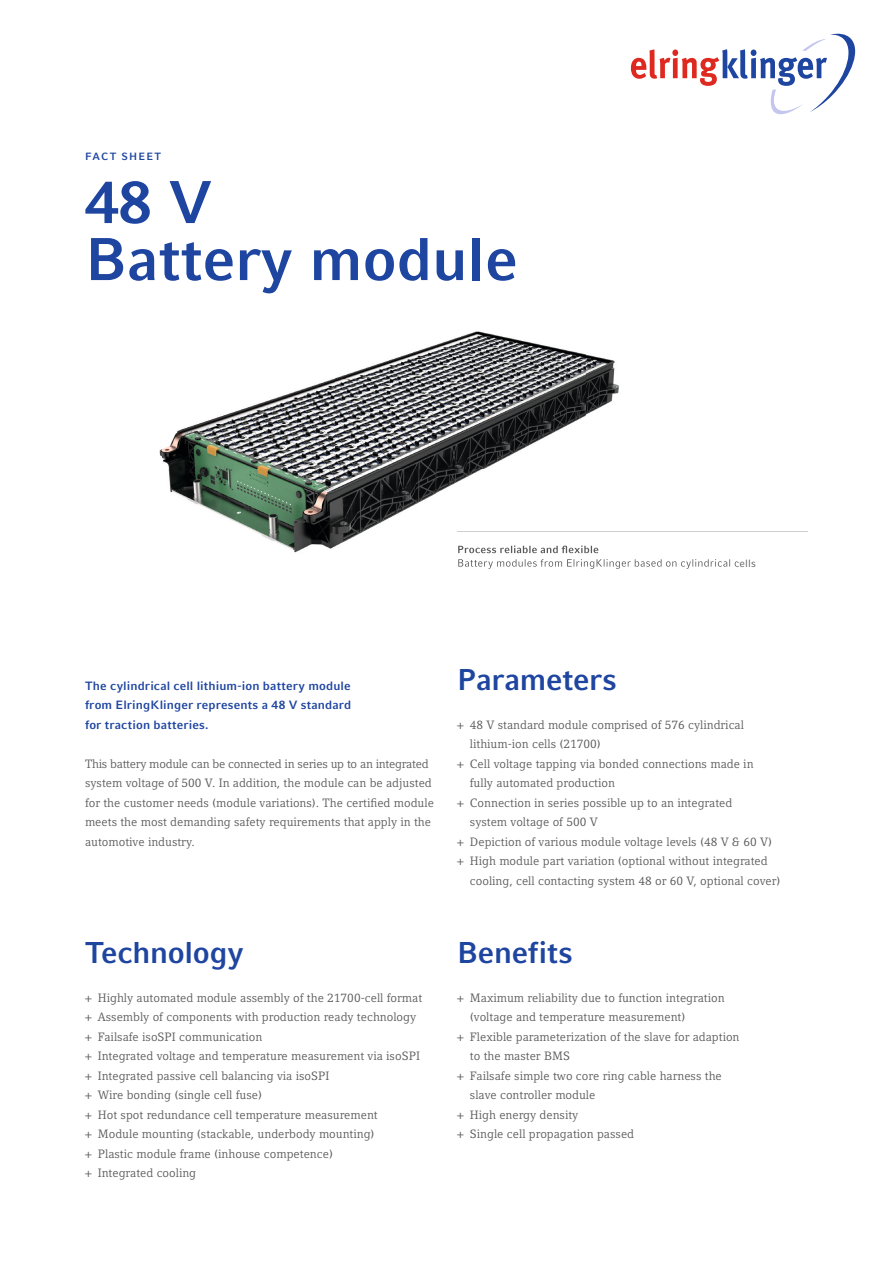
<style>
.page{position:relative;width:893px;height:1263px;background:#fff}
.page>*{position:absolute;margin:0;border:0;box-sizing:border-box;transform-origin:0 0}
.t1{font:700 60px/57px "Compatil Fact LT Pro";color:#1e45a0}
.t2{font:700 30px "Compatil Fact LT Pro";letter-spacing:-.01em;color:#1e45a0}
.t3{font:12px/19.5px "Compatil Letter LT Pro";color:#5a5a5a}
.t4{font:700 12px/19.5px "Compatil Fact LT Pro";letter-spacing:.015em;color:#1e45a0;text-align:justify}
.t5{font:700 10.5px "Compatil Fact LT Pro";letter-spacing:.12em;color:#1e45a0}
</style>
<div class="page">
<hr style="left:457px;top:531px;width:351px;height:1px;background:#cfcfd0">
<img style="left:159px;top:331px;width:460px;height:223px">
<img style="left:457px;top:531px;width:162px;height:1px">
<img style="left:458px;top:545px;width:140px;height:8px">
<img style="left:458px;top:559px;width:278px;height:10px">
<svg style="left:631px;top:33px;width:225px;height:82px"></svg>
<p class="t5" style="left:85px;top:150px;width:78px">FACT SHEET</p>
<h1 class="t1" style="left:85px;top:174px;width:434px">48 V<br>Battery module</h1>
<p class="t4" style="left:85px;top:676px;width:268px">The cylindrical cell lithium-ion battery module from ElringKlinger represents a 48 V standard for traction batteries.</p>
<p class="t3" style="left:85px;top:754px;width:350px">This battery module can be connected in series up to an integrated system voltage of 500 V. In addition, the module can be adjusted for the customer needs (module variations). The certified module meets the most demanding safety requirements that apply in the automotive industry.</p>
<h2 class="t2" style="left:85px;top:934px;width:160px">Technology</h2>
<p class="t3" style="left:85px;top:988px;width:339px">+ Highly automated module assembly of the 21700-cell format + Assembly of components with production ready technology + Failsafe isoSPI communication<br>+ Integrated voltage and temperature measurement via isoSPI + Integrated passive cell balancing via isoSPI<br>+ Wire bonding (single cell fuse)<br>+ Hot spot redundance cell temperature measurement<br>+ Module mounting (stackable, underbody mounting)<br>+ Plastic module frame (inhouse competence)<br>+ Integrated cooling</p>
<h2 class="t2" style="left:457px;top:661px;width:161px">Parameters</h2>
<p class="t3" style="left:457px;top:715px;width:288px">+ 48 V standard module comprised of 576 cylindrical</p>
<p class="t3" style="left:470px;top:734px;width:133px">lithium-ion cells (21700)</p>
<p class="t3" style="left:457px;top:754px;width:298px">+ Cell voltage tapping via bonded connections made in</p>
<p class="t3" style="left:470px;top:773px;width:147px">fully automated production</p>
<p class="t3" style="left:457px;top:793px;width:277px">+ Connection in series possible up to an integrated</p>
<p class="t3" style="left:470px;top:812px;width:129px">system voltage of 500 V</p>
<p class="t3" style="left:457px;top:832px;width:316px">+ Depiction of various module voltage levels (48 V &amp; 60 V)</p>
<p class="t3" style="left:457px;top:851px;width:312px">+ High module part variation (optional without integrated</p>
<p class="t3" style="left:470px;top:871px;width:312px">cooling, cell contacting system 48 or 60 V, optional cover)</p>
<h2 class="t2" style="left:457px;top:934px;width:117px">Benefits</h2>
<p class="t3" style="left:457px;top:988px;width:269px">+ Maximum reliability due to function integration</p>
<p class="t3" style="left:470px;top:1007px;width:217px">(voltage and temperature measurement)</p>
<p class="t3" style="left:457px;top:1027px;width:284px">+ Flexible parameterization of the slave for adaption</p>
<p class="t3" style="left:470px;top:1046px;width:102px">to the master BMS</p>
<p class="t3" style="left:457px;top:1066px;width:266px">+ Failsafe simple two core ring cable harness the</p>
<p class="t3" style="left:470px;top:1085px;width:127px">slave controller module</p>
<p class="t3" style="left:457px;top:1105px;width:123px">+ High energy density</p>
<p class="t3" style="left:457px;top:1124px;width:178px">+ Single cell propagation passed</p>
</div>
